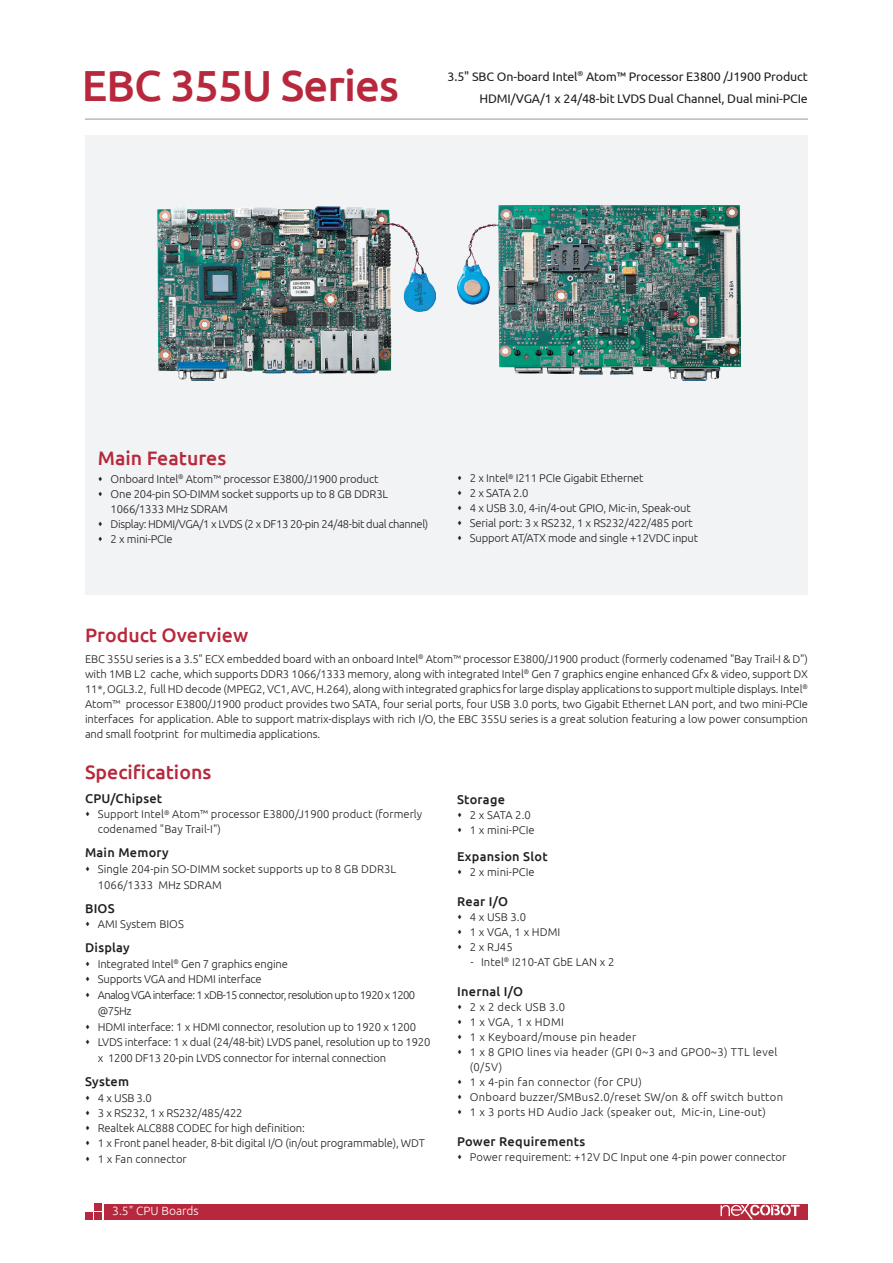
<style>
.page{position:relative;width:893px;height:1263px;background:#fff}
.page>*{position:absolute;margin:0;border:0;box-sizing:border-box;transform-origin:0 0}
.model_name{font:500 43.5px "Ubuntu";letter-spacing:-.02em;color:#b7283c}
.t1{font:500 19.5px "Ubuntu";color:#b7283c}
.item{font:500 12.75px "Ubuntu";letter-spacing:.02em;color:#231f20}
.model_describe{font:12.45px "Ubuntu";letter-spacing:-.01em;color:#231f20}
.t2{font:300 12px "Ubuntu";color:#fff}
.product_overview{font:300 11.25px/15px "Ubuntu";letter-spacing:-.015em;color:#231f20}
.product_overview-2{font:300 11.25px/15px "Ubuntu";letter-spacing:.005em;color:#231f20}
.product_overview-3{font:300 11.25px/15px "Ubuntu";letter-spacing:.025em;color:#231f20}
.product_overview-4{font:300 11.25px/15.8px "Ubuntu";letter-spacing:-.055em;color:#231f20}
.product_overview-5{font:300 11.25px "Ubuntu";letter-spacing:-.035em;color:#231f20}
</style>
<div class="page">
<div style="left:104px;top:1204px;width:704px;height:15px;background:#b7283c"></div>
<div style="left:94px;top:1203px;width:7px;height:7px;background:#b7283c"></div>
<div style="left:94px;top:1213px;width:7px;height:7px;background:#b7283c"></div>
<div style="left:85px;top:1213px;width:7px;height:7px;background:#b7283c"></div>
<hr style="left:85px;top:119px;width:723px;height:1px;background:#939598">
<div style="left:85px;top:136px;width:723px;height:459px;background:#f2f3f4"></div>
<svg style="left:720px;top:1204px;width:80px;height:15px"></svg>
<img style="left:157px;top:206px;width:279px;height:174px">
<img style="left:457px;top:205px;width:284px;height:175px">
<p class="model_name" style="left:82px;top:58px;width:319px">EBC 355U Series</p>
<p class="model_describe" style="left:448px;top:69px;width:362px">3.5" SBC On-board Intel<sup>®</sup> Atom™ Processor E3800 /J1900 Product</p>
<p class="model_describe" style="left:479px;top:91px;width:330px">HDMI/VGA/1 x 24/48-bit LVDS Dual Channel, Dual mini-PCIe</p>
<h2 class="t1" style="left:98px;top:446px;width:130px">Main Features</h2>
<p class="product_overview" style="left:111px;top:471px;width:269px">Onboard Intel<sup>®</sup> Atom™ processor E3800/J1900 product</p>
<p class="product_overview" style="left:111px;top:486px;width:279px">One 204-pin SO-DIMM socket supports up to 8 GB DDR3L<br>1066/1333 MHz SDRAM</p>
<p class="product_overview-5" style="left:111px;top:517px;width:319px">Display: HDMI/VGA/1 x LVDS (2 x DF13 20-pin 24/48-bit dual channel)</p>
<p class="product_overview" style="left:111px;top:531px;width:64px">2 x mini-PCIe</p>
<p class="product_overview" style="left:470px;top:471px;width:175px">2 x Intel<sup>®</sup> I211 PCIe Gigabit Ethernet</p>
<p class="product_overview" style="left:470px;top:486px;width:60px">2 x SATA 2.0</p>
<p class="product_overview" style="left:470px;top:501px;width:222px">4 x USB 3.0, 4-in/4-out GPIO, Mic-in, Speak-out</p>
<p class="product_overview" style="left:470px;top:516px;width:224px">Serial port: 3 x RS232, 1 x RS232/422/485 port</p>
<p class="product_overview" style="left:470px;top:531px;width:230px">Support AT/ATX mode and single +12VDC input</p>
<p class="t1" style="left:85px;top:622px;width:165px">Product Overview</p>
<p class="product_overview" style="left:85px;top:651px;width:724px;text-align:justify">EBC 355U series is a 3.5" ECX embedded board with an onboard Intel<sup>®</sup> Atom™ processor E3800/J1900 product (formerly codenamed "Bay Trail-I &amp; D") with 1MB L2 cache, which supports DDR3 1066/1333 memory, along with integrated Intel<sup>®</sup> Gen 7 graphics engine enhanced Gfx &amp; video, support DX 11*, OGL3.2, full HD decode (MPEG2, VC1, AVC, H.264), along with integrated graphics for large display applications to support multiple displays. Intel<sup>® </sup>Atom™ processor E3800/J1900 product provides two SATA, four serial ports, four USB 3.0 ports, two Gigabit Ethernet LAN port, and two mini-PCIe interfaces for application. Able to support matrix-displays with rich I/O, the EBC 355U series is a great solution featuring a low power consumption and small footprint for multimedia applications.</p>
<p class="t1" style="left:85px;top:760px;width:128px">Specifications</p>
<p class="item" style="left:85px;top:791px;width:79px">CPU/Chipset</p>
<p class="product_overview-2" style="left:98px;top:807px;width:326px">Support Intel<sup>®</sup> Atom™ processor E3800/J1900 product (formerly codenamed "Bay Trail-I")</p>
<p class="item" style="left:85px;top:845px;width:85px">Main Memory</p>
<p class="product_overview-2" style="left:98px;top:861px;width:300px;line-height:15.8px">Single 204-pin SO-DIMM socket supports up to 8 GB DDR3L<br>1066/1333 MHz SDRAM</p>
<p class="item" style="left:85px;top:900px;width:31px">BIOS</p>
<p class="product_overview-2" style="left:98px;top:916px;width:88px">AMI System BIOS</p>
<p class="item" style="left:85px;top:939px;width:46px">Display</p>
<p class="product_overview" style="left:98px;top:956px;width:192px">Integrated Intel<sup>®</sup> Gen 7 graphics engine</p>
<p class="product_overview" style="left:98px;top:972px;width:165px">Supports VGA and HDMI interface</p>
<p class="product_overview-4" style="left:98px;top:987px;width:319px">Analog VGA interface: 1 xDB-15 connector, resolution up to 1920 x 1200 @75Hz</p>
<p class="product_overview" style="left:98px;top:1019px;width:320px">HDMI interface: 1 x HDMI connector, resolution up to 1920 x 1200</p>
<p class="product_overview" style="left:98px;top:1034px;width:334px;line-height:15.8px">LVDS interface: 1 x dual (24/48-bit) LVDS panel, resolution up to 1920 x 1200 DF13 20-pin LVDS connector for internal connection</p>
<p class="item" style="left:85px;top:1073px;width:46px">System</p>
<p class="product_overview" style="left:98px;top:1090px;width:55px">4 x USB 3.0</p>
<p class="product_overview" style="left:98px;top:1105px;width:146px">3 x RS232, 1 x RS232/485/422</p>
<p class="product_overview" style="left:98px;top:1120px;width:208px">Realtek ALC888 CODEC for high definition:</p>
<p class="product_overview" style="left:98px;top:1135px;width:329px">1 x Front panel header, 8-bit digital I/O (in/out programmable), WDT</p>
<p class="product_overview-2" style="left:98px;top:1151px;width:91px">1 x Fan connector</p>
<p class="t2" style="left:112px;top:1203px;width:88px">3.5" CPU Boards</p>
<p class="item" style="left:457px;top:791px;width:49px">Storage</p>
<p class="product_overview" style="left:470px;top:807px;width:62px">2 x SATA 2.0</p>
<p class="product_overview-2" style="left:470px;top:822px;width:66px">1 x mini-PCIe</p>
<p class="item" style="left:457px;top:848px;width:92px">Expansion Slot</p>
<p class="product_overview-2" style="left:470px;top:864px;width:66px">2 x mini-PCIe</p>
<p class="item" style="left:457px;top:893px;width:52px">Rear I/O</p>
<p class="product_overview" style="left:470px;top:909px;width:58px">4 x USB 3.0</p>
<p class="product_overview" style="left:470px;top:924px;width:92px">1 x VGA, 1 x HDMI</p>
<p class="product_overview" style="left:470px;top:939px;width:44px">2 x RJ45</p>
<p class="product_overview-2" style="left:471px;top:954px;width:145px">- Intel<sup>®</sup> I210-AT GbE LAN x 2</p>
<p class="item" style="left:457px;top:983px;width:67px">Inernal I/O</p>
<p class="product_overview" style="left:470px;top:999px;width:97px">2 x 2 deck USB 3.0</p>
<p class="product_overview" style="left:470px;top:1014px;width:96px">1 x VGA, 1 x HDMI</p>
<p class="product_overview-3" style="left:470px;top:1029px;width:168px">1 x Keyboard/mouse pin header</p>
<p class="product_overview-3" style="left:470px;top:1044px;width:309px">1 x 8 GPIO lines via header (GPI 0~3 and GPO0~3) TTL level (0/5V)</p>
<p class="product_overview-3" style="left:470px;top:1074px;width:173px">1 x 4-pin fan connector (for CPU)</p>
<p class="product_overview-3" style="left:470px;top:1089px;width:315px">Onboard buzzer/SMBus2.0/reset SW/on &amp; off switch button</p>
<p class="product_overview-3" style="left:470px;top:1104px;width:297px">1 x 3 ports HD Audio Jack (speaker out, Mic-in, Line-out)</p>
<p class="item" style="left:457px;top:1133px;width:130px">Power Requirements</p>
<p class="product_overview-2" style="left:470px;top:1149px;width:318px">Power requirement: +12V DC Input one 4-pin power connector</p>
</div>
